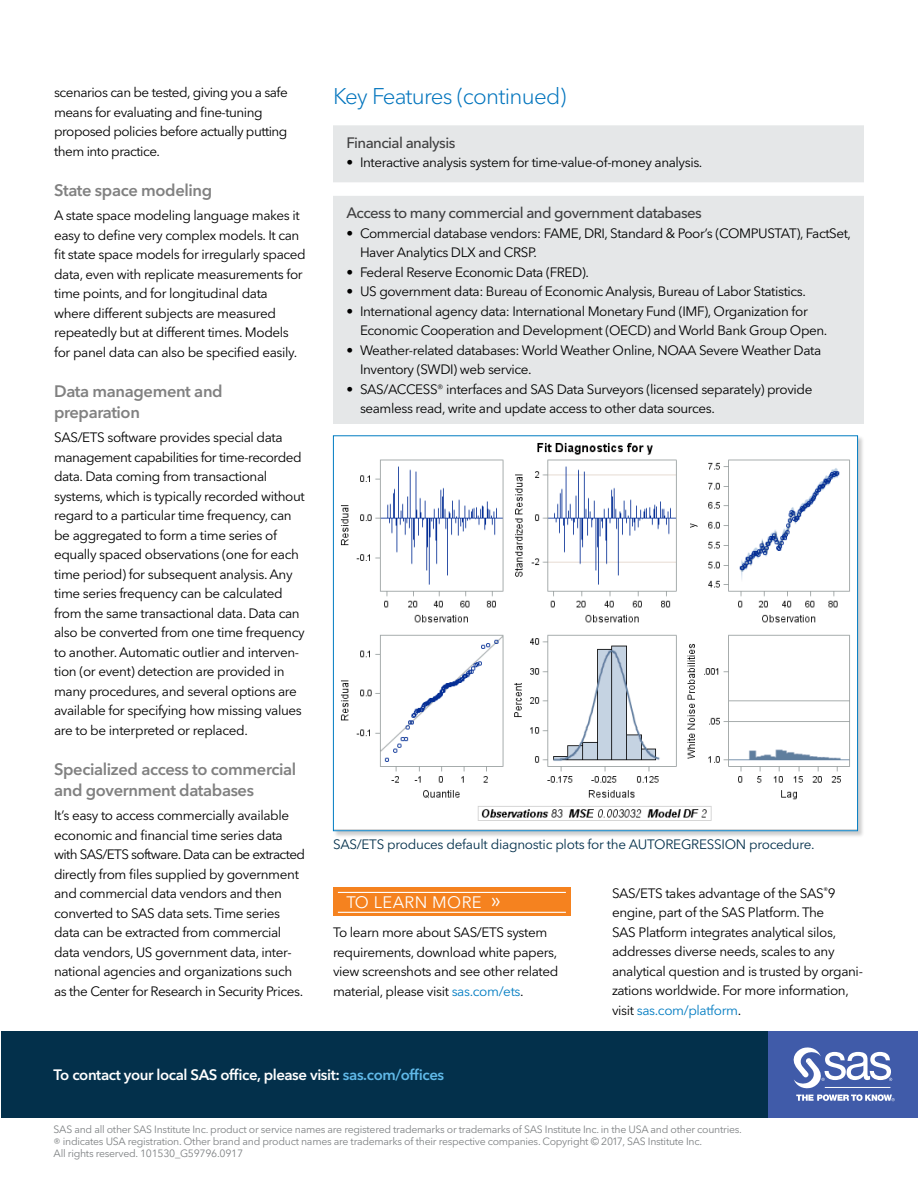
<style>
.page{position:relative;width:918px;height:1188px;background:#fff}
.page>*{position:absolute;margin:0;border:0;box-sizing:border-box;transform-origin:0 0}
.Subhead-1_Cobalt{font:300 22.5px "Avenir Next W1 G";letter-spacing:-.035em;color:#0074bd}
.Subhead-2_Slate{font:600 16.5px/21px "Avenir Next W1 G";letter-spacing:-.025em;color:#818181}
.Body{font:16.5px "Avenir Next W1 G";letter-spacing:.02em;color:#fff}
.Key_Feature_Headline{font:500 15px "Avenir Next W1 G";letter-spacing:-.04em;color:#404041}
.Body-2{font:600 15px "Avenir Next W1 G";letter-spacing:-.03em;color:#fff}
.Body-3{font:13.5px/19.5px "Avenir Next W1 G";letter-spacing:-.03em;color:#000}
.Key_Feature_Bullets{font:13.5px/19.5px "Avenir Next W1 G";letter-spacing:-.03em;color:#000}
.Figure_Caption_-_col{font:13.5px "Avenir Next W1 G";letter-spacing:-.02em;color:#03304b}
.Key_Feature_Bullet_L{font:13.5px "Avenir Next W1 G";letter-spacing:-.03em;color:#000}
.t1{font:10.5px/12px "Avenir Next W1 G";letter-spacing:-.025em;color:#7f8284}
.s1{font-size:21px}
.s2{color:#007cc2}
.s3{color:#60b9e8}
.s4{font-size:12px}
</style>
<div class="page">
<div style="left:333px;top:124px;width:531px;height:300px;background:#e5e7e8"></div>
<div style="left:333px;top:112px;width:531px;height:13px;background:#fff"></div>
<div style="left:333px;top:182px;width:531px;height:14px;background:#fff"></div>
<div style="left:1px;top:1031px;width:771px;height:87px;background:#03304b"></div>
<div style="left:768px;top:1031px;width:150px;height:87px;background:#405ba9"></div>
<svg style="left:793px;top:1047px;width:102px;height:54px"></svg>
<hr style="left:825px;top:1087px;width:65px;height:1px;background:#fff">
<div style="left:333px;top:435px;width:532px;height:403px;background:#000;opacity:.2"></div>
<img style="left:335px;top:437px;width:521px;height:392px">
<div style="left:333px;top:887px;width:238px;height:29px;background:#f5821f"></div>
<hr style="left:338px;top:912px;width:228px;height:1px;background:#fff">
<hr style="left:338px;top:892px;width:228px;height:1px;background:#fff">
<p class="Body-3" style="left:54px;top:83px;width:235px">scenarios can be tested, giving you a safe means for evaluating and fine-tuning proposed policies before actually putting them into practice.</p>
<p class="Subhead-2_Slate" style="left:54px;top:180px;width:160px">State space modeling</p>
<p class="Body-3" style="left:54px;top:206px;width:253px">A state space modeling language makes it easy to define very complex models. It can fit state space models for irregularly spaced data, even with replicate measurements for time points, and for longitudinal data where different subjects are measured repeatedly but at different times. Models for panel data can also be specified easily.</p>
<p class="Subhead-2_Slate" style="left:54px;top:381px;width:170px">Data management and preparation</p>
<p class="Body-3" style="left:54px;top:428px;width:252px">SAS/ETS software provides special data management capabilities for time-recorded data. Data coming from transactional systems, which is typically recorded without regard to a particular time frequency, can be aggregated to form a time series of equally spaced observations (one for each time period) for subsequent analysis. Any time series frequency can be calculated from the same transactional data. Data can also be converted from one time frequency to another. Automatic outlier and interven&shy;tion (or event) detection are provided in many procedures, and several options are available for specifying how missing values are to be interpreted or replaced.</p>
<p class="Subhead-2_Slate" style="left:54px;top:759px;width:244px">Specialized access to commercial and government databases</p>
<p class="Body-3" style="left:54px;top:806px;width:252px">It’s easy to access commercially available economic and financial time series data with SAS/ETS software. Data can be extracted directly from files supplied by government and commercial data vendors and then converted to SAS data sets. Time series data can be extracted from commercial data vendors, US government data, inter&shy;national agencies and organizations such as the Center for Research in Security Prices.</p>
<p class="Subhead-1_Cobalt" style="left:333px;top:83px;width:235px">Key Features (continued)</p>
<p class="Key_Feature_Headline" style="left:346px;top:134px;width:110px">Financial analysis</p>
<p class="Key_Feature_Bullet_L" style="left:346px;top:155px;width:357px">• Interactive analysis system for time-value-of-money analysis.</p>
<p class="Key_Feature_Headline" style="left:346px;top:204px;width:357px">Access to many commercial and government databases</p>
<p class="Key_Feature_Bullets" style="left:360px;top:223px;width:493px;text-indent:-14px">• Commercial database vendors: FAME, DRI, Standard &amp; Poor’s (COMPUSTAT), FactSet,<br>Haver Analytics DLX and CRSP.</p>
<p class="Key_Feature_Bullets" style="left:346px;top:262px;width:244px">• Federal Reserve Economic Data (FRED).</p>
<p class="Key_Feature_Bullets" style="left:346px;top:282px;width:461px">• US government data: Bureau of Economic Analysis, Bureau of Labor Statistics.</p>
<p class="Key_Feature_Bullets" style="left:360px;top:301px;width:469px;text-indent:-14px">• International agency data: International Monetary Fund (IMF), Organization for<br>Economic Cooperation and Development (OECD) and World Bank Group Open.</p>
<p class="Key_Feature_Bullets" style="left:360px;top:340px;width:463px;text-indent:-14px">• Weather-related databases: World Weather Online, NOAA Severe Weather Data<br>Inventory (SWDI) web service.</p>
<p class="Key_Feature_Bullets" style="left:360px;top:379px;width:454px;text-indent:-14px">• SAS/ACCESS<sup>®</sup> interfaces and SAS Data Surveyors (licensed separately) provide seamless read, write and update access to other data sources.</p>
<p class="Figure_Caption_-_col" style="left:333px;top:837px;width:483px">SAS/ETS produces default diagnostic plots for the AUTOREGRESSION procedure.</p>
<p class="Body" style="left:346px;top:893px;width:156px">TO LEARN MORE <span class="s1">»</span></p>
<p class="Body-3" style="left:612px;top:883px;width:252px">SAS/ETS takes advantage of the SAS<sup>®</sup>9 engine, part of the SAS Platform. The<br>SAS Platform integrates analytical silos, addresses diverse needs, scales to any analytical question and is trusted by organi&shy;zations worldwide. For more information, visit <span class="s2">sas.com/platform</span>.</p>
<p class="Body-3" style="left:333px;top:923px;width:227px">To learn more about SAS/ETS system requirements, download white papers, view screenshots and see other related material, please visit <span class="s2">sas.com/ets</span>.</p>
<p class="Body-2" style="left:54px;top:1066px;width:392px">To contact your local SAS office, please visit: <span class="s3">sas.com/offices</span></p>
<p class="t1" style="left:54px;top:1124px;width:690px">SAS and all other SAS Institute Inc. product or service names are registered trademarks or trademarks of SAS Institute Inc. in the USA and other countries. <span class="s4">®</span> indicates USA registration. Other brand and product names are trademarks of their respective companies. Copyright © 2017, SAS Institute Inc.<br>All rights reserved. 101530_G59796.0917</p>
</div>
